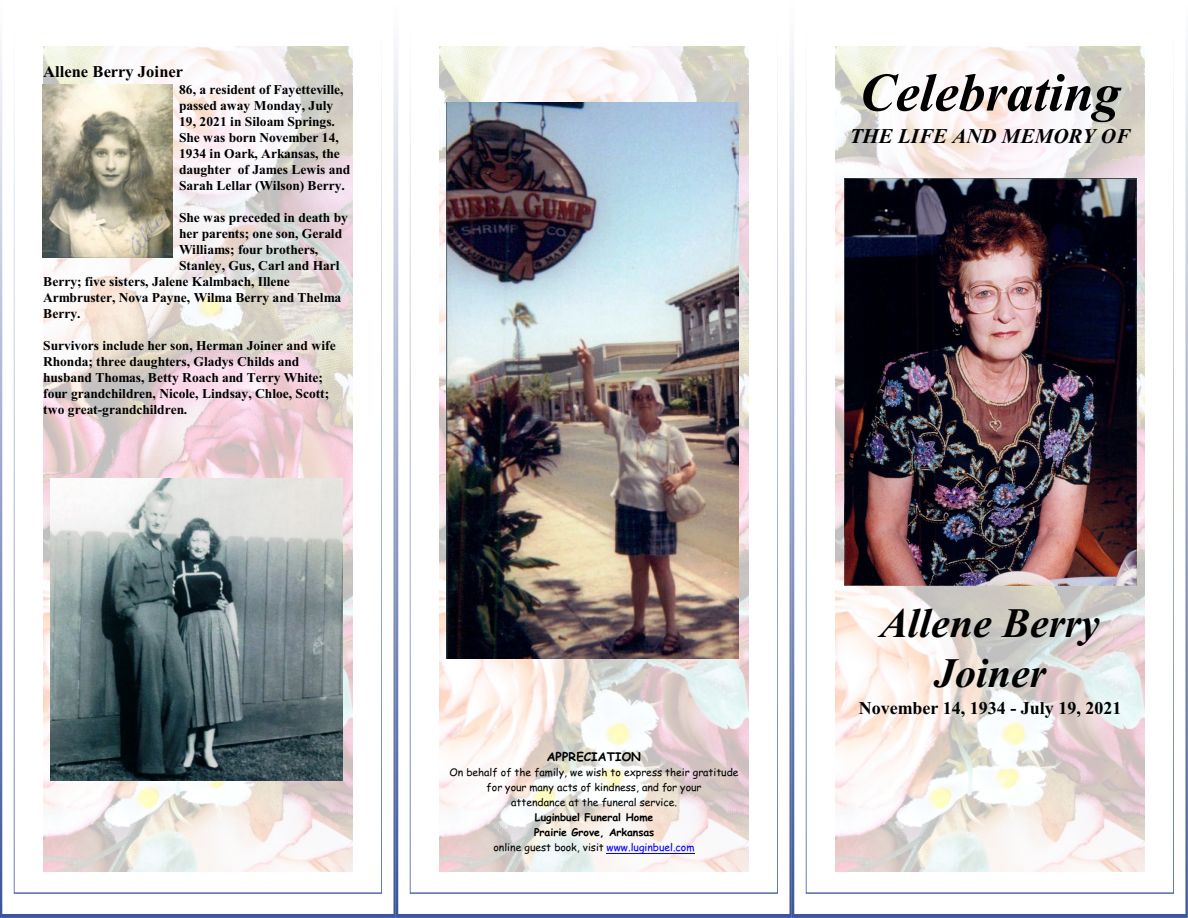
<style>
.page{position:relative;width:1188px;height:918px;background:#fff}
.page>*{position:absolute;margin:0;border:0;box-sizing:border-box;transform-origin:0 0}
.t1{font:italic 700 54px "Times New Roman";color:#000}
.t2{font:italic 700 42px/49.8px "Times New Roman";color:#000;text-align:center}
.t3{font:italic 700 21px "Times New Roman";color:#000}
.t4{font:700 18px "Times New Roman";color:#000}
.t5{font:700 16.5px "Times New Roman";color:#000}
.t6{font:700 13.5px/16px "Times New Roman";color:#000}
.t7{font:700 12px "Comic Sans MS";letter-spacing:.005em;color:#000}
.t8{font:10.5px/15px "Comic Sans MS";color:#000;text-align:center}
.t9{font:700 10.5px/15px "Comic Sans MS";color:#000;text-align:center}
.s1{font-weight:400}
.s2{font-weight:400;color:#00f}
</style>
<div class="page">
<img style="left:0;top:50px;width:1188px;height:868px">
<img style="left:14px;top:46px;width:368px;height:848px">
<img style="left:410px;top:46px;width:368px;height:848px">
<img style="left:806px;top:46px;width:368px;height:848px">
<img style="left:43px;top:85px;width:129px;height:172px">
<img style="left:51px;top:479px;width:291px;height:301px">
<img style="left:447px;top:103px;width:291px;height:556px">
<hr style="left:607px;top:853px;width:88px;height:1px;background:#00f">
<img style="left:844px;top:179px;width:292px;height:406px">
<p class="t5" style="left:43px;top:66px;width:142px">Allene Berry Joiner</p>
<p class="t6" style="left:179px;top:83px;width:173px">86, a resident of Fayetteville, passed away Monday, July<br>19, 2021 in Siloam Springs.<br>She was born November 14,<br>1934 in Oark, Arkansas, the daughter of James Lewis and<br>Sarah Lellar (Wilson) Berry.</p>
<p class="t6" style="left:179px;top:211px;width:170px">She was preceded in death by</p>
<p class="t6" style="left:179px;top:227px;width:165px">her parents; one son, Gerald</p>
<p class="t6" style="left:179px;top:243px;width:141px">Williams; four brothers,</p>
<p class="t6" style="left:179px;top:259px;width:162px">Stanley, Gus, Carl and Harl</p>
<p class="t6" style="left:43px;top:275px;width:248px">Berry; five sisters, Jalene Kalmbach, Illene</p>
<p class="t6" style="left:43px;top:291px;width:299px">Armbruster, Nova Payne, Wilma Berry and Thelma</p>
<p class="t6" style="left:43px;top:307px;width:39px">Berry.</p>
<p class="t6" style="left:43px;top:339px;width:294px">Survivors include her son, Herman Joiner and wife Rhonda; three daughters, Gladys Childs and husband Thomas, Betty Roach and Terry White; four grandchildren, Nicole, Lindsay, Chloe, Scott; two great-grandchildren.</p>
<p class="t7" style="left:547px;top:751px;width:96px">APPRECIATION</p>
<p class="t8" style="left:449px;top:766px;width:291px">On behalf of the family, we wish to express their gratitude for your many acts of kindness, and for your<br>attendance at the funeral service.</p>
<p class="t9" style="left:493px;top:811px;width:203px">Luginbuel Funeral Home<br>Prairie Grove, Arkansas<br><span class="s1">online guest book, visit</span> <span class="s2">www.luginbuel.com</span></p>
<h1 class="t1" style="left:860px;top:74px;width:263px">Celebrating</h1>
<h3 class="t3" style="left:850px;top:129px;width:282px">THE LIFE AND MEMORY OF</h3>
<h2 class="t2" style="left:880px;top:602px;width:221px">Allene Berry<br>Joiner</h2>
<h3 class="t4" style="left:859px;top:702px;width:264px">November 14, 1934 - July 19, 2021</h3>
</div>
